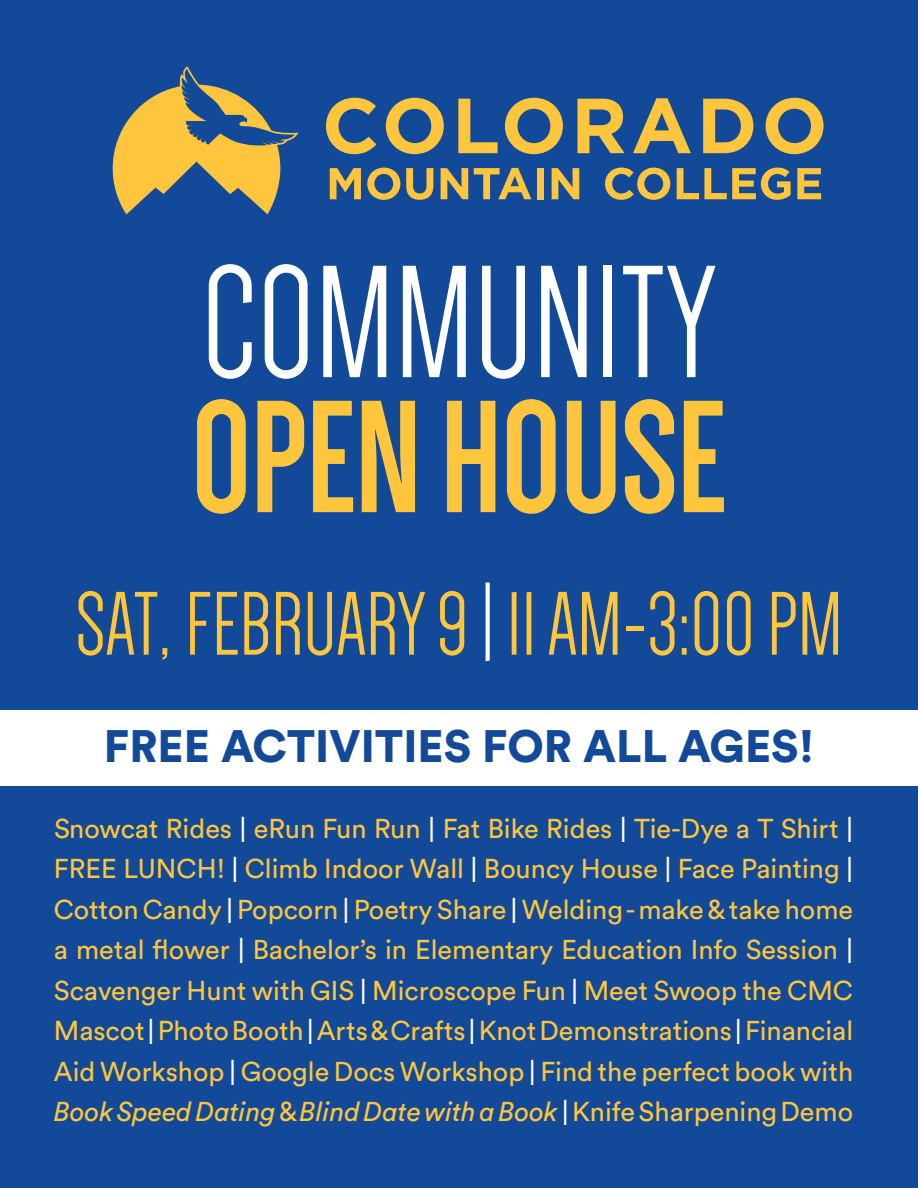
<style>
.page{position:relative;width:918px;height:1188px;background:#124a99}
.page>*{position:absolute;margin:0;border:0;box-sizing:border-box;transform-origin:0 0}
.t1{font:165px/135px "Dense";color:#fff}
.t2{font:93px "Dense";color:#fec53d}
.t3{font:900 45px "Circular Std";color:#124a99}
.t4{font:27px/40.5px "Circular Std";color:#fec53d;text-align:justify}
.s1{font-weight:700;color:#fec53d}
.s2{color:#fff}
.s3{font-style:italic}
</style>
<div class="page">
<svg style="left:326px;top:98px;width:50px;height:56px"></svg>
<svg style="left:386px;top:98px;width:58px;height:56px"></svg>
<svg style="left:458px;top:99px;width:40px;height:54px"></svg>
<svg style="left:505px;top:98px;width:58px;height:56px"></svg>
<svg style="left:577px;top:99px;width:48px;height:54px"></svg>
<svg style="left:633px;top:98px;width:58px;height:55px"></svg>
<svg style="left:703px;top:99px;width:50px;height:54px"></svg>
<svg style="left:766px;top:98px;width:58px;height:56px"></svg>
<svg style="left:330px;top:168px;width:31px;height:31px"></svg>
<svg style="left:367px;top:168px;width:33px;height:32px"></svg>
<svg style="left:406px;top:168px;width:27px;height:32px"></svg>
<svg style="left:441px;top:168px;width:27px;height:31px"></svg>
<svg style="left:474px;top:168px;width:57px;height:31px"></svg>
<div style="left:537px;top:168px;width:7px;height:31px;background:#fec53d"></div>
<svg style="left:552px;top:168px;width:27px;height:31px"></svg>
<svg style="left:605px;top:168px;width:65px;height:32px"></svg>
<svg style="left:677px;top:168px;width:114px;height:32px"></svg>
<svg style="left:797px;top:168px;width:24px;height:31px"></svg>
<svg style="left:113px;top:67px;width:186px;height:147px"></svg>
<div style="left:0;top:710px;width:918px;height:76px;background:#fff"></div>
<p class="t1" style="left:192px;top:257px;width:536px">COMMUNITY<br><span class="s1">OPEN HOUSE</span></p>
<p class="t2" style="left:75px;top:578px;width:769px">SAT, FEBRUARY 9 <span class="s2">|</span> 11 AM-3:00 PM</p>
<p class="t3" style="left:104px;top:716px;width:712px">FREE ACTIVITIES FOR ALL AGES!</p>
<p class="t4" style="left:54px;top:808px;width:801px">Snowcat Rides <span class="s2">|</span> eRun Fun Run <span class="s2">|</span> Fat Bike Rides <span class="s2">|</span> Tie-Dye a T Shirt <span class="s2">| </span>FREE LUNCH! <span class="s2">|</span> Climb Indoor Wall <span class="s2">|</span> Bouncy House <span class="s2">|</span> Face Painting <span class="s2">| </span>Cotton Candy <span class="s2">|</span> Popcorn <span class="s2">|</span> Poetry Share <span class="s2">|</span> Welding - make &amp; take home a metal flower <span class="s2">|</span> Bachelor’s in Elementary Education Info Session <span class="s2">| </span>Scavenger Hunt with GIS <span class="s2">|</span> Microscope Fun <span class="s2">|</span> Meet Swoop the CMC Mascot <span class="s2">|</span> Photo Booth <span class="s2">|</span> Arts &amp; Crafts <span class="s2">|</span> Knot Demonstrations <span class="s2">|</span> Financial Aid Workshop <span class="s2">|</span> Google Docs Workshop <span class="s2">|</span> Find the perfect book with <span class="s3">Book Speed Dating</span> &amp; <span class="s3">Blind Date with a Book</span> <span class="s2">|</span> Knife Sharpening Demo</p>
</div>
